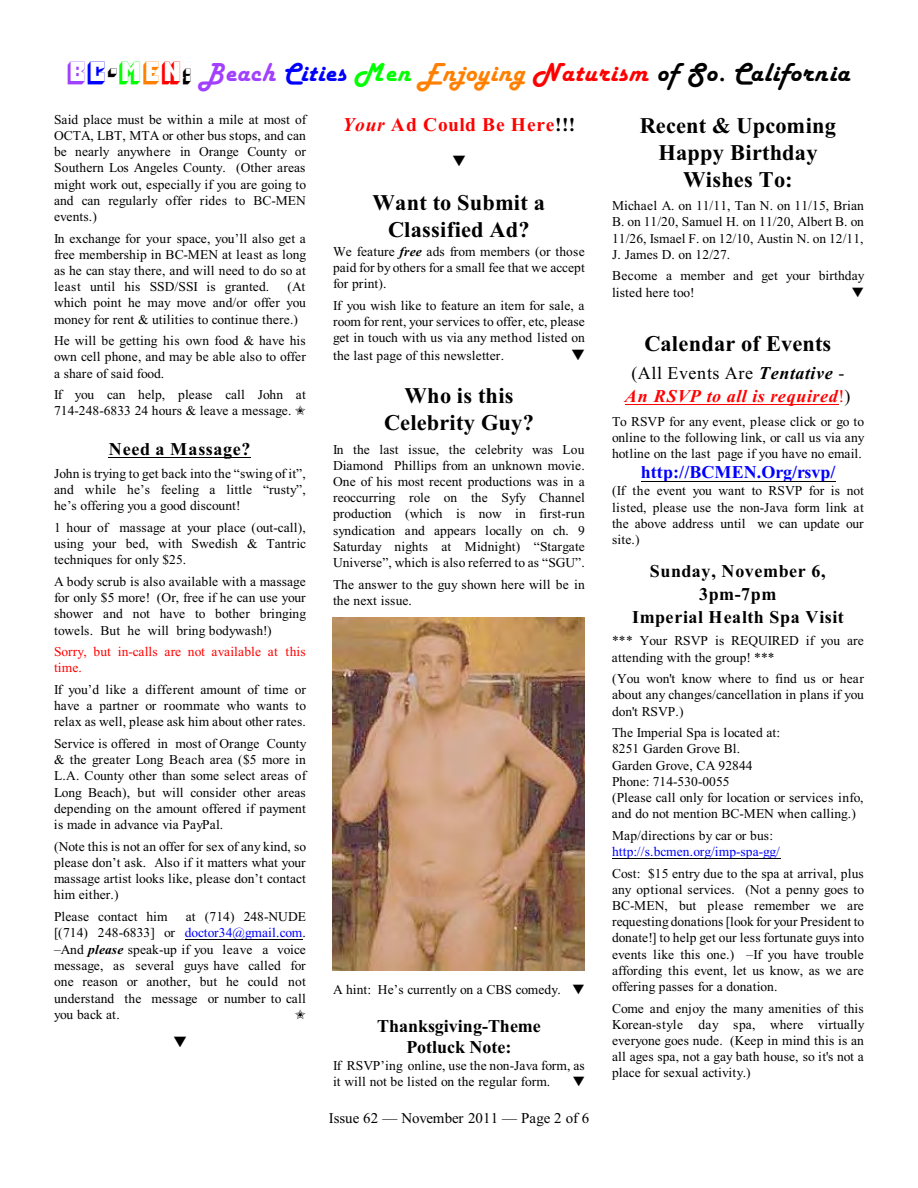
<style>
.page{position:relative;width:918px;height:1188px;background:#fff}
.page>*{position:absolute;margin:0;border:0;box-sizing:border-box;transform-origin:0 0}
.t1{font:italic 27px "Harlow Solid";letter-spacing:.035em;color:#000}
.t2{font:700 22.35px/27px "Times New Roman";letter-spacing:.01em;color:#000;text-align:center}
.t3{font:700 19.5px "Times New Roman";letter-spacing:.04em;color:#f00}
.t4{font:700 18px/23.1px "Times New Roman";letter-spacing:.025em;color:#000;text-align:center}
.t5{font:italic 700 18px/23.1px "Times New Roman";letter-spacing:.04em;color:#f00;text-align:center}
.t6{font:700 18px/21.3px "Times New Roman";color:#000;text-align:center}
.t7{font:700 18px "Times New Roman";letter-spacing:.005em;color:#00f}
.t8{font:15px "Times New Roman";color:#000}
.t9{font:13.5px/16.2px "Times New Roman";letter-spacing:.005em;color:#000;text-align:justify}
.t10{font:13.5px/16.2px "Times New Roman";letter-spacing:.005em;color:#f00}
.t11{font:13.5px "Times New Roman";letter-spacing:.005em;color:#00f}
.s1{font-family:"Pioneer BT";font-style:normal;color:#a140ff}
.s2{font-family:"Pioneer BT";font-style:normal;color:#00f}
.s3{font-family:"Pioneer BT";font-style:normal}
.s4{font-family:"Pioneer BT";font-style:normal;color:#0f0}
.s5{font-family:"Pioneer BT";font-style:normal;color:#ff8000}
.s6{font-family:"Pioneer BT";font-style:normal;color:#f00}
.s7{color:#a140ff}
.s8{color:#00f}
.s9{color:#0f0}
.s10{color:#ff8000}
.s11{color:#f00}
.s12{font-weight:700;font-style:italic}
.s13{font-style:italic}
.s14{color:#000}
.s15{font-weight:400;font-style:normal;color:#000}
.s16{font-weight:400;font-style:normal}
</style>
<div class="page">
<hr style="left:109px;top:458px;width:142px;height:1px;background:#000">
<hr style="left:185px;top:940px;width:117px;height:1px;background:#000">
<hr style="left:625px;top:405px;width:213px;height:1px;background:#f00">
<hr style="left:641px;top:481px;width:195px;height:1px;background:#000">
<hr style="left:612px;top:859px;width:168px;height:1px;background:#000">
<img style="left:332px;top:617px;width:252px;height:354px">
<h1 class="t1" style="left:68px;top:58px;width:783px"><span class="s1">B</span><span class="s2">C</span><span class="s3">-</span><span class="s4">M</span><span class="s5">E</span><span class="s6">N</span><span class="s3">:</span> <span class="s7">Beach</span> <span class="s8">Cities</span> <span class="s9">Men</span> <span class="s10">Enjoying</span> <span class="s11">Naturism</span> of So. California</h1>
<p class="t9" style="left:54px;top:113px;width:254px">Said place must be within a mile at most of OCTA, LBT, MTA or other bus stops, and can be nearly anywhere in Orange County or Southern Los Angeles County. (Other areas might work out, especially if you are going to and can regularly offer rides to BC-MEN events.)</p>
<p class="t9" style="left:54px;top:231px;width:254px">In exchange for your space, you’ll also get a free membership in BC-MEN at least as long as he can stay there, and will need to do so at least until his SSD/SSI is granted.</p>
<p class="t9" style="left:54px;top:280px;width:253px;text-indent:234px">(At which point he may move and/or offer you money for rent &amp; utilities to continue there.)</p>
<p class="t9" style="left:54px;top:334px;width:253px">He will be getting his own food &amp; have his own cell phone, and may be able also to offer a share of said food.</p>
<p class="t9" style="left:54px;top:388px;width:253px">If you can help, please call John at<br>714-248-6833 24 hours &amp; leave a message.</p>
<h3 class="t4" style="left:109px;top:440px;width:143px">Need a Massage?</h3>
<p class="t9" style="left:54px;top:467px;width:253px">John is trying to get back into the “swing of it”, and while he’s feeling a little “rusty”, he’s offering you a good discount!</p>
<p class="t9" style="left:54px;top:521px;width:254px">1 hour of massage at your place (out-call), using your bed, with Swedish &amp; Tantric techniques for only $25.</p>
<p class="t9" style="left:54px;top:575px;width:254px">A body scrub is also available with a massage for only $5 more! (Or, free if he can use your shower and not have to bother bringing towels. But he will bring bodywash!)</p>
<p class="t10" style="left:54px;top:645px;width:253px">Sorry, but in-calls are not available at this time.</p>
<p class="t9" style="left:54px;top:683px;width:254px">If you’d like a different amount of time or have a partner or roommate who wants to relax as well, please ask him about other rates.</p>
<p class="t9" style="left:54px;top:737px;width:254px">Service is offered in most of Orange County &amp; the greater Long Beach area ($5 more in L.A. County other than some select areas of Long Beach), but will consider other areas depending on the amount offered if payment is made in advance via PayPal.</p>
<p class="t9" style="left:54px;top:839px;width:254px">(Note this is not an offer for sex of any kind, so please don’t ask. Also if it matters what your massage artist looks like, please don’t contact him either.)</p>
<p class="t9" style="left:54px;top:910px;width:115px">Please contact him</p>
<p class="t9" style="left:54px;top:909px;width:254px;text-indent:132px">at (714) 248-NUDE [(714) 248-6833] or <span class="s8">doctor34@gmail.com</span>. –And <span class="s12">please</span> speak-up if you leave a voice message, as several guys have called for one reason or another, but he could not understand the message or number to call you back at.</p>
<h3 class="t3" style="left:342px;top:118px;width:235px"><span class="s13">Your</span> Ad Could Be Here<span class="s14">!!!</span></h3>
<h2 class="t2" style="left:373px;top:191px;width:174px">Want to Submit a<br>Classified Ad?</h2>
<p class="t9" style="left:333px;top:244px;width:253px">We feature <span class="s12">free</span> ads from members (or those paid for by others for a small fee that we accept for print).</p>
<p class="t9" style="left:333px;top:298px;width:253px">If you wish like to feature an item for sale, a room for rent, your services to offer, etc, please get in touch with us via any method listed on</p>
<p class="t9" style="left:333px;top:348px;width:173px">the last page of this newsletter.</p>
<h2 class="t2" style="left:384px;top:385px;width:151px">Who is this<br>Celebrity Guy?</h2>
<p class="t9" style="left:333px;top:442px;width:253px">In the last issue, the celebrity was Lou Diamond Phillips from an unknown movie.<br>One of his most recent productions was in a reoccurring role on the Syfy Channel production (which is now in first-run syndication and appears locally on ch. 9<br>Saturday nights at Midnight) “Stargate Universe”, which is also referred to as “SGU”.</p>
<p class="t9" style="left:333px;top:577px;width:254px">The answer to the guy shown here will be in the next issue.</p>
<p class="t9" style="left:333px;top:982px;width:229px">A hint: He’s currently on a CBS comedy.</p>
<h3 class="t6" style="left:377px;top:1017px;width:165px">Thanksgiving-Theme<br>Potluck Note:</h3>
<p class="t9" style="left:333px;top:1059px;width:253px">If RSVP’ing online, use the non-Java form, as it will not be listed on the regular form.</p>
<p class="t8" style="left:329px;top:1112px;width:262px">Issue 62 — November 2011 — Page 2 of 6</p>
<h2 class="t2" style="left:640px;top:114px;width:198px">Recent &amp; Upcoming<br>Happy Birthday<br>Wishes To:</h2>
<p class="t9" style="left:612px;top:199px;width:253px">Michael A. on 11/11, Tan N. on 11/15, Brian B. on 11/20, Samuel H. on 11/20, Albert B. on 11/26, Ismael F. on 12/10, Austin N. on 12/11, J. James D. on 12/27.</p>
<p class="t9" style="left:612px;top:269px;width:254px">Become a member and get your birthday listed here too!</p>
<h2 class="t2" style="left:644px;top:332px;width:188px">Calendar of Events</h2>
<h3 class="t5" style="left:625px;top:364px;width:227px"><span class="s15">(All Events Are</span> <span class="s14">Tentative</span> <span class="s15">-<br></span>An RSVP to all is required<span class="s16">!</span><span class="s15">)</span></h3>
<p class="t9" style="left:612px;top:414px;width:254px">To RSVP for any event, please click or go to online to the following link, or call us via any hotline on the last page if you have no email.</p>
<h3 class="t7" style="left:641px;top:466px;width:196px">http://BCMEN.Org/rsvp/</h3>
<p class="t9" style="left:612px;top:484px;width:253px">(If the event you want to RSVP for is not listed, please use the non-Java form link at the above address until we can update our site.)</p>
<h3 class="t4" style="left:632px;top:561px;width:213px">Sunday, November 6,<br>3pm-7pm<br>Imperial Health Spa Visit</h3>
<p class="t9" style="left:612px;top:634px;width:253px">*** Your RSVP is REQUIRED if you are attending with the group! ***</p>
<p class="t9" style="left:612px;top:672px;width:253px">(You won't know where to find us or hear about any changes/cancellation in plans if you don't RSVP.)</p>
<p class="t9" style="left:612px;top:726px;width:253px;text-align:left">The Imperial Spa is located at:<br>8251 Garden Grove Bl.<br>Garden Grove, CA 92844<br>Phone: 714-530-0055<br>(Please call only for location or services info, and do not mention BC-MEN when calling.)</p>
<p class="t9" style="left:612px;top:829px;width:163px">Map/directions by car or bus:</p>
<p class="t11" style="left:612px;top:847px;width:169px">http://s.bcmen.org/imp-spa-gg/</p>
<p class="t9" style="left:612px;top:866px;width:254px">Cost: $15 entry due to the spa at arrival, plus any optional services. (Not a penny goes to BC-MEN, but please remember we are requesting donations [look for your President to donate!] to help get our less fortunate guys into events like this one.) –If you have trouble affording this event, let us know, as we are offering passes for a donation.</p>
<p class="t9" style="left:612px;top:1001px;width:254px">Come and enjoy the many amenities of this Korean-style day spa, where virtually everyone goes nude. (Keep in mind this is an all ages spa, not a gay bath house, so it's not a place for sexual activity.)</p>
</div>
